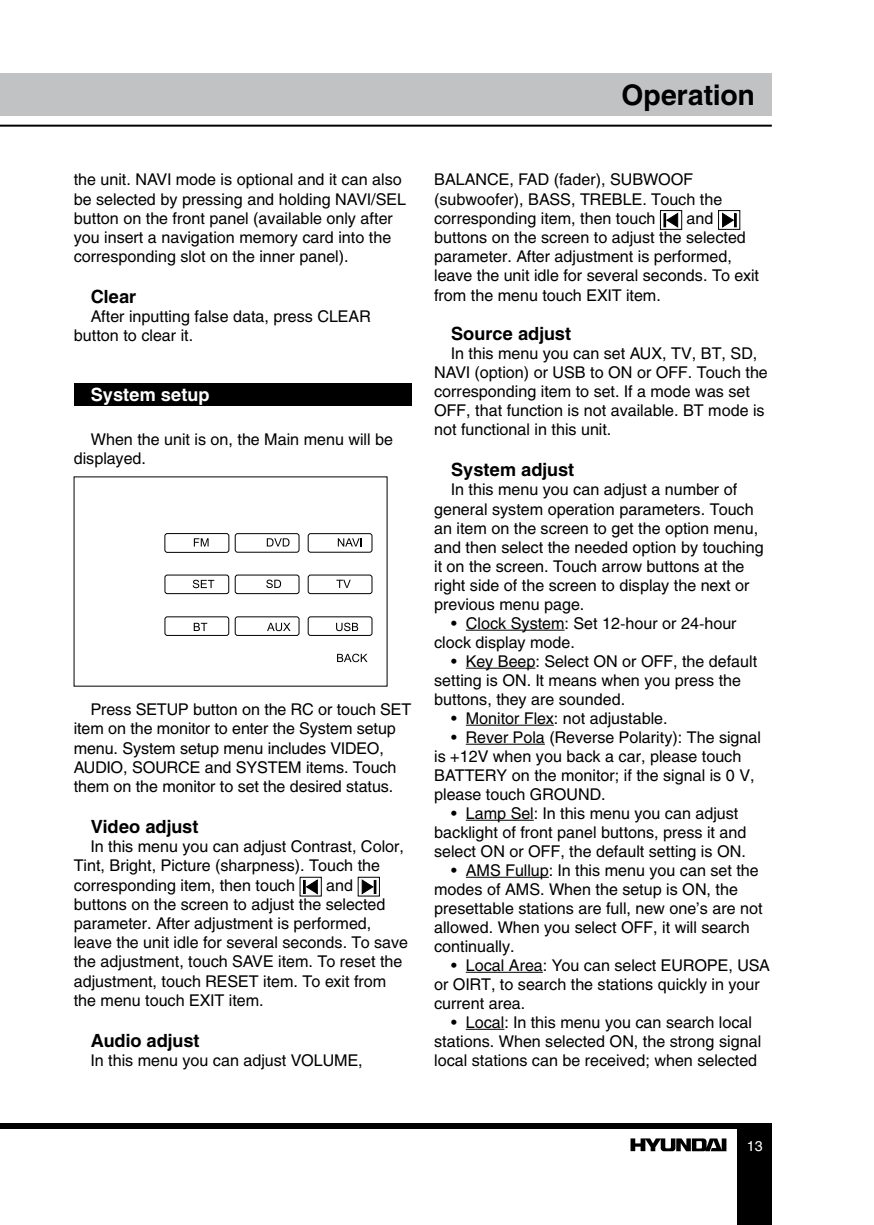
<style>
.page{position:relative;width:874px;height:1225px;background:#fff}
.page>*{position:absolute;margin:0;border:0;box-sizing:border-box;transform-origin:0 0}
.t1{font:700 28px "Helios";color:#000}
.t2{font:700 18px "Helios";color:#000}
.t3{font:700 18px "Helios";color:#fff}
.t4{font:16px/19px "Helios";color:#000}
.t5{font:14px "Helios";color:#fff}
</style>
<div class="page">
<hr style="left:0;top:125px;width:771px;height:2px;background:#000">
<div style="left:0;top:1122px;width:771px;height:6px;background:#000"></div>
<div style="left:737px;top:1123px;width:34px;height:102px;background:#000"></div>
<div style="left:0;top:74px;width:771px;height:42px;background:#c1c2c4"></div>
<svg style="left:630px;top:1138px;width:96px;height:13px"></svg>
<div style="left:74px;top:383px;width:337px;height:23px;background:#000"></div>
<svg style="left:73px;top:476px;width:314px;height:210px"></svg>
<svg style="left:194px;top:538px;width:14px;height:8px"></svg>
<div style="left:164px;top:575px;width:65px;height:19px;border:1px solid #000;border-radius:2px"></div>
<svg style="left:193px;top:580px;width:21px;height:8px"></svg>
<div style="left:164px;top:616px;width:65px;height:19px;border:1px solid #000;border-radius:2px"></div>
<svg style="left:194px;top:623px;width:13px;height:8px"></svg>
<div style="left:235px;top:533px;width:64px;height:19px;border:1px solid #000;border-radius:2px"></div>
<svg style="left:267px;top:538px;width:22px;height:8px"></svg>
<div style="left:235px;top:575px;width:64px;height:19px;border:1px solid #000;border-radius:2px"></div>
<svg style="left:266px;top:579px;width:15px;height:9px"></svg>
<div style="left:235px;top:616px;width:64px;height:19px;border:1px solid #000;border-radius:2px"></div>
<svg style="left:267px;top:623px;width:23px;height:8px"></svg>
<div style="left:308px;top:533px;width:64px;height:19px;border:1px solid #000;border-radius:2px"></div>
<svg style="left:337px;top:538px;width:24px;height:8px"></svg>
<div style="left:308px;top:575px;width:64px;height:19px;border:1px solid #000;border-radius:2px"></div>
<svg style="left:336px;top:580px;width:14px;height:8px"></svg>
<div style="left:308px;top:616px;width:64px;height:19px;border:1px solid #000;border-radius:2px"></div>
<svg style="left:336px;top:622px;width:22px;height:9px"></svg>
<svg style="left:337px;top:653px;width:30px;height:9px"></svg>
<svg style="left:303px;top:879px;width:15px;height:16px"></svg>
<svg style="left:361px;top:879px;width:15px;height:16px"></svg>
<hr style="left:465px;top:630px;width:99px;height:1px;background:#000">
<hr style="left:465px;top:668px;width:70px;height:1px;background:#000">
<hr style="left:465px;top:725px;width:88px;height:1px;background:#000">
<hr style="left:465px;top:744px;width:79px;height:1px;background:#000">
<hr style="left:465px;top:820px;width:68px;height:1px;background:#000">
<hr style="left:465px;top:877px;width:83px;height:1px;background:#000">
<hr style="left:465px;top:972px;width:77px;height:1px;background:#000">
<hr style="left:465px;top:1029px;width:39px;height:1px;background:#000">
<div style="left:659px;top:210px;width:22px;height:20px;border:1px solid #000"></div>
<svg style="left:663px;top:212px;width:15px;height:16px"></svg>
<div style="left:717px;top:210px;width:22px;height:20px;border:1px solid #000"></div>
<svg style="left:722px;top:212px;width:14px;height:16px"></svg>
<h1 class="t1" style="left:621px;top:79px;width:135px">Operation</h1>
<p class="t4" style="left:74px;top:170px;width:333px">the unit. NAVI mode is optional and it can also be selected by pressing and holding NAVI/SEL button on the front panel (available only after you insert a navigation memory card into the corresponding slot on the inner panel).</p>
<p class="t2" style="left:91px;top:286px;width:47px">Clear</p>
<p class="t4" style="left:74px;top:307px;width:298px;text-indent:17px">After inputting false data, press CLEAR button to clear it.</p>
<p class="t3" style="left:91px;top:384px;width:120px">System setup</p>
<p class="t4" style="left:74px;top:429px;width:320px;text-indent:17px">When the unit is on, the Main menu will be displayed.</p>
<p class="t4" style="left:74px;top:700px;width:339px;text-indent:17px">Press SETUP button on the RC or touch SET item on the monitor to enter the System setup menu. System setup menu includes VIDEO, AUDIO, SOURCE and SYSTEM items. Touch them on the monitor to set the desired status.</p>
<p class="t2" style="left:91px;top:816px;width:109px">Video adjust</p>
<p class="t4" style="left:74px;top:836px;width:331px;text-indent:17px">In this menu you can adjust Contrast, Color,<br>Tint, Bright, Picture (sharpness). Touch the corresponding item, then touch</p>
<p class="t4" style="left:74px;top:875px;width:336px;text-indent:252px">and buttons on the screen to adjust the selected parameter. After adjustment is performed, leave the unit idle for several seconds. To save the adjustment, touch SAVE item. To reset the adjustment, touch RESET item. To exit from the menu touch EXIT item.</p>
<p class="t2" style="left:91px;top:1029px;width:110px">Audio adjust</p>
<p class="t4" style="left:91px;top:1050px;width:273px">In this menu you can adjust VOLUME,</p>
<p class="t4" style="left:434px;top:170px;width:289px">BALANCE, FAD (fader), SUBWOOF (subwoofer), BASS, TREBLE. Touch the corresponding item, then touch</p>
<p class="t4" style="left:434px;top:208px;width:326px;text-indent:252px">and buttons on the screen to adjust the selected parameter. After adjustment is performed, leave the unit idle for several seconds. To exit from the menu touch EXIT item.</p>
<p class="t2" style="left:451px;top:323px;width:121px">Source adjust</p>
<p class="t4" style="left:434px;top:344px;width:335px;text-indent:17px">In this menu you can set AUX, TV, BT, SD, NAVI (option) or USB to ON or OFF. Touch the corresponding item to set. If a mode was set OFF, that function is not available. BT mode is not functional in this unit.</p>
<p class="t2" style="left:451px;top:459px;width:124px">System adjust</p>
<p class="t4" style="left:434px;top:480px;width:331px;text-indent:17px">In this menu you can adjust a number of general system operation parameters. Touch an item on the screen to get the option menu, and then select the needed option by touching it on the screen. Touch arrow buttons at the right side of the screen to display the next or previous menu page.</p>
<p class="t4" style="left:434px;top:613px;width:304px;text-indent:17px">• Clock System: Set 12-hour or 24-hour clock display mode.</p>
<p class="t4" style="left:434px;top:651px;width:324px;text-indent:17px">• Key Beep: Select ON or OFF, the default setting is ON. It means when you press the buttons, they are sounded.</p>
<p class="t4" style="left:451px;top:708px;width:218px">• Monitor Flex: not adjustable.</p>
<p class="t4" style="left:434px;top:727px;width:328px;text-indent:17px">• Rever Pola (Reverse Polarity): The signal is +12V when you back a car, please touch BATTERY on the monitor; if the signal is 0 V, please touch GROUND.</p>
<p class="t4" style="left:434px;top:803px;width:314px;text-align:center">• Lamp Sel: In this menu you can adjust backlight of front panel buttons, press it and select ON or OFF, the default setting is ON.</p>
<p class="t4" style="left:434px;top:860px;width:330px;text-indent:17px">• AMS Fullup: In this menu you can set the modes of AMS. When the setup is ON, the presettable stations are full, new one’s are not allowed. When you select OFF, it will search continually.</p>
<p class="t4" style="left:434px;top:955px;width:337px;text-indent:17px">• Local Area: You can select EUROPE, USA or OIRT, to search the stations quickly in your current area.</p>
<p class="t4" style="left:434px;top:1012px;width:328px;text-align:center">• Local: In this menu you can search local stations. When selected ON, the strong signal local stations can be received; when selected</p>
<p class="t5" style="left:746px;top:1138px;width:17px">13</p>
</div>
